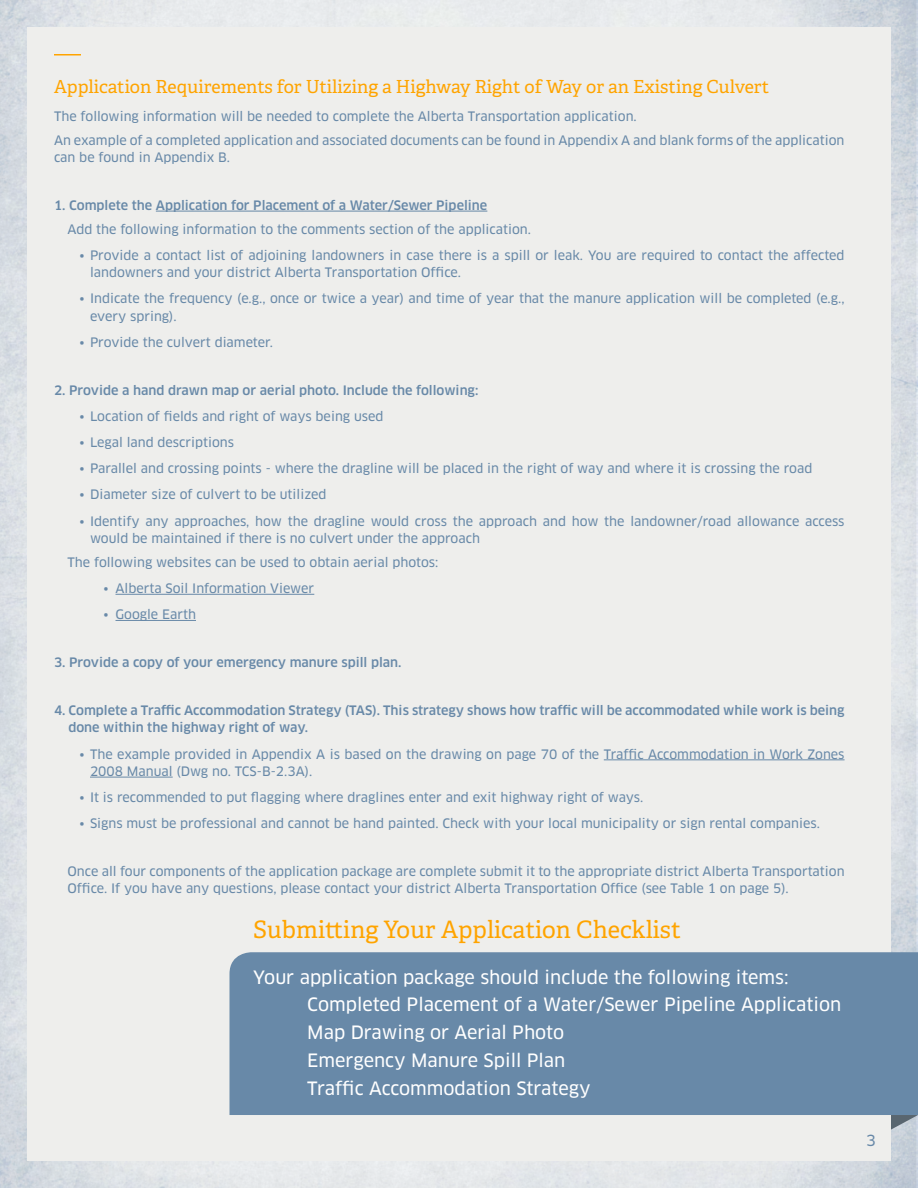
<style>
.page{position:relative;width:918px;height:1188px;background:#fff}
.page>*{position:absolute;margin:0;border:0;box-sizing:border-box;transform-origin:0 0}
.t1{font:24px "Adelle PE";color:#ffa400}
.t2{font:18px/27.8px "Clan OT News";color:#fff}
.t3{font:18px "Adelle PE";color:#ffa400}
.t4{font:15px "Clan OT News";color:#6889a8}
.t5{font:12.75px/17.2px "Clan OT News";color:#6889a8}
.t6{font:500 12.75px/17.2px "Clan OT";color:#6889a8}
</style>
<div class="page">
<img style="left:0;top:0;width:918px;height:1188px">
<div style="left:27px;top:27px;width:864px;height:1134px;background:#eeeeec"></div>
<div style="left:230px;top:952px;width:688px;height:163px;background:#6889a8"></div>
<hr style="left:156px;top:211px;width:331px;height:1px;background:#6889a8">
<hr style="left:116px;top:594px;width:198px;height:1px;background:#6889a8">
<hr style="left:116px;top:620px;width:80px;height:1px;background:#6889a8">
<hr style="left:604px;top:759px;width:241px;height:1px;background:#6889a8">
<hr style="left:90px;top:777px;width:83px;height:1px;background:#6889a8">
<hr style="left:54px;top:54px;width:27px;height:2px;background:#ffa400">
<svg style="left:891px;top:1115px;width:27px;height:15px"></svg>
<h2 class="t3" style="left:54px;top:74px;width:717px">Application Requirements for Utilizing a Highway Right of Way or an Existing Culvert</h2>
<p class="t5" style="left:54px;top:104px;width:792px;line-height:24px">The following information will be needed to complete the Alberta Transportation application.<br>An example of a completed application and associated documents can be found in Appendix A and blank forms of the application</p>
<p class="t5" style="left:54px;top:149px;width:178px">can be found in Appendix B.</p>
<p class="t6" style="left:54px;top:197px;width:435px">1. Complete the Application for Placement of a Water/Sewer Pipeline</p>
<p class="t5" style="left:68px;top:221px;width:465px">Add the following information to the comments section of the application.</p>
<p class="t5" style="left:90px;top:247px;width:756px;text-indent:-11px">• Provide a contact list of adjoining landowners in case there is a spill or leak. You are required to contact the affected landowners and your district Alberta Transportation Office.</p>
<p class="t5" style="left:90px;top:290px;width:756px;text-indent:-11px">• Indicate the frequency (e.g., once or twice a year) and time of year that the manure application will be completed (e.g., every spring).</p>
<p class="t5" style="left:80px;top:334px;width:195px">• Provide the culvert diameter.</p>
<p class="t6" style="left:54px;top:382px;width:426px">2. Provide a hand drawn map or aerial photo. Include the following:</p>
<p class="t5" style="left:80px;top:408px;width:305px">• Location of fields and right of ways being used</p>
<p class="t5" style="left:80px;top:434px;width:156px">• Legal land descriptions</p>
<p class="t5" style="left:80px;top:460px;width:734px">• Parallel and crossing points - where the dragline will be placed in the right of way and where it is crossing the road</p>
<p class="t5" style="left:80px;top:486px;width:249px">• Diameter size of culvert to be utilized</p>
<p class="t5" style="left:90px;top:512px;width:756px;text-indent:-11px">• Identify any approaches, how the dragline would cross the approach and how the landowner/road allowance access would be maintained if there is no culvert under the approach</p>
<p class="t5" style="left:68px;top:554px;width:372px">The following websites can be used to obtain aerial photos:</p>
<p class="t5" style="left:104px;top:580px;width:212px">• Alberta Soil Information Viewer</p>
<p class="t5" style="left:104px;top:606px;width:94px">• Google Earth</p>
<p class="t6" style="left:54px;top:654px;width:349px">3. Provide a copy of your emergency manure spill plan.</p>
<p class="t6" style="left:68px;top:702px;width:778px;text-indent:-14px">4. Complete a Traffic Accommodation Strategy (TAS). This strategy shows how traffic will be accommodated while work is being done within the highway right of way.</p>
<p class="t5" style="left:90px;top:745px;width:756px;text-indent:-11px">• The example provided in Appendix A is based on the drawing on page 70 of the Traffic Accommodation in Work Zones<br>2008 Manual (Dwg no. TCS-B-2.3A).</p>
<p class="t5" style="left:80px;top:789px;width:565px">• It is recommended to put flagging where draglines enter and exit highway right of ways.</p>
<p class="t5" style="left:80px;top:815px;width:742px">• Signs must be professional and cannot be hand painted. Check with your local municipality or sign rental companies.</p>
<p class="t5" style="left:68px;top:863px;width:779px">Once all four components of the application package are complete submit it to the appropriate district Alberta Transportation<br>Office. If you have any questions, please contact your district Alberta Transportation Office (see Table 1 on page 5).</p>
<h1 class="t1" style="left:253px;top:912px;width:429px">Submitting Your Application Checklist</h1>
<h2 class="t2" style="left:307px;top:963px;width:536px;text-indent:-54px">Your application package should include the following items:<br>Completed Placement of a Water/Sewer Pipeline Application Map Drawing or Aerial Photo<br>Emergency Manure Spill Plan<br>Traffic Accommodation Strategy</h2>
<p class="t4" style="left:866px;top:1132px;width:11px">3</p>
</div>
